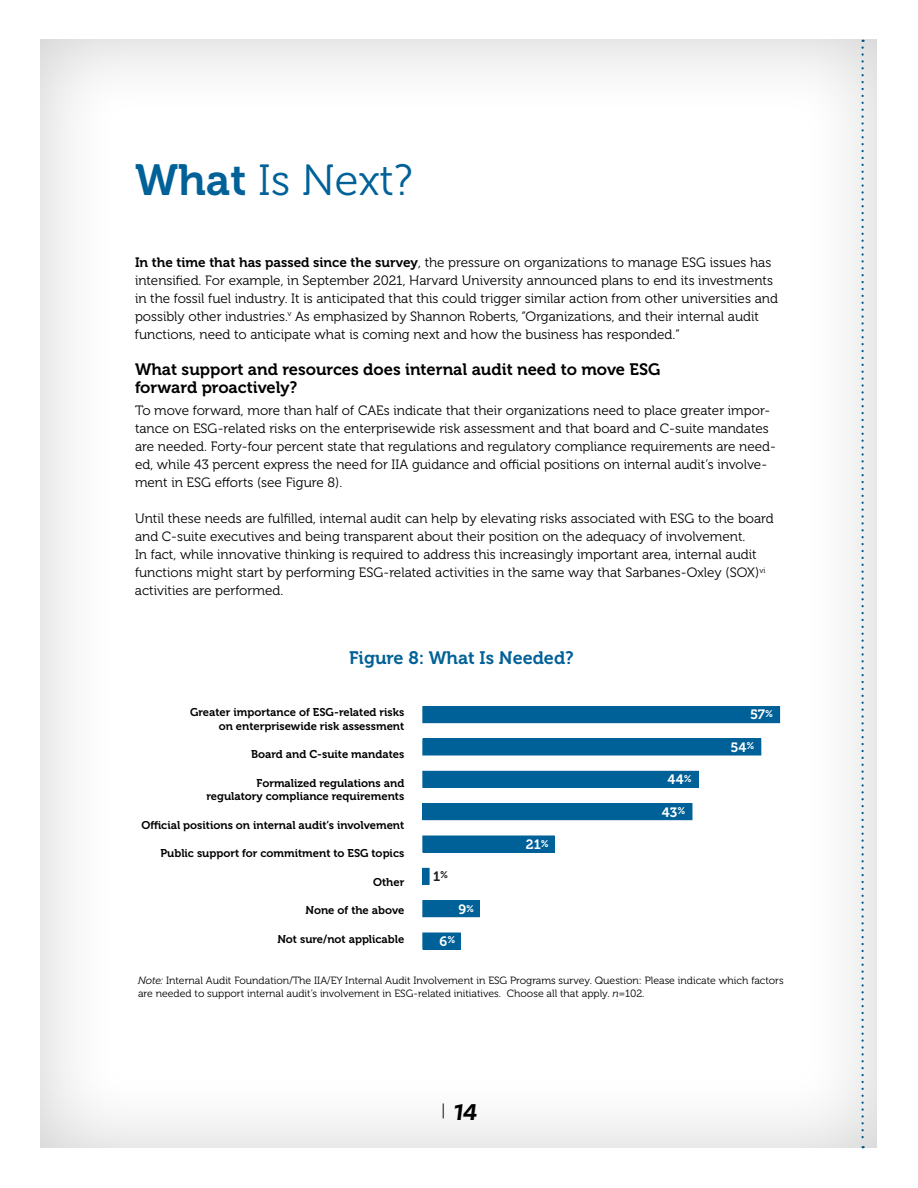
<style>
.page{position:relative;width:918px;height:1188px;background:#fff}
.page>*{position:absolute;margin:0;border:0;box-sizing:border-box;transform-origin:0 0}
.t1{font:43.5px "Museo 300";color:#006198}
.t2{font:italic 700 24px "Basic Sans";color:#000}
.t3{font:18px "Museo 700";color:#006198}
.t4{font:16.5px/18px "Museo 700";color:#000}
.t5{font:13.5px/18px "Museo 300";color:#000}
.t6{font:13.5px "Museo 700";color:#fff}
.t7{font:13.5px "Museo 700";color:#231f20}
.t8{font:11.25px/13.5px "Museo 700";color:#000;text-align:right}
.t9{font:10.5px/13.5px "Museo 300";color:#000}
.s1{font-family:"Museo 700"}
.s2{font-style:italic}
</style>
<div class="page">
<div style="left:27px;top:29px;width:863px;height:1120px;background:#000;opacity:.2"></div>
<div style="left:423px;top:707px;width:357px;height:16px;background:#006198"></div>
<div style="left:423px;top:706px;width:357px;height:17px;border:1px solid #006198"></div>
<div style="left:423px;top:739px;width:338px;height:16px;background:#006198"></div>
<div style="left:423px;top:771px;width:275px;height:16px;background:#006198"></div>
<div style="left:423px;top:771px;width:276px;height:17px;border:1px solid #006198"></div>
<div style="left:423px;top:804px;width:269px;height:16px;background:#006198"></div>
<div style="left:423px;top:803px;width:269px;height:17px;border:1px solid #006198"></div>
<div style="left:423px;top:836px;width:131px;height:16px;background:#006198"></div>
<div style="left:423px;top:868px;width:6px;height:16px;background:#006198"></div>
<div style="left:423px;top:901px;width:56px;height:16px;background:#006198"></div>
<div style="left:423px;top:900px;width:57px;height:17px;border:1px solid #006198"></div>
<div style="left:423px;top:933px;width:37px;height:16px;background:#006198"></div>
<h1 class="t1" style="left:135px;top:156px;width:279px"><span class="s1">What</span> Is Next?</h1>
<p class="t5" style="left:135px;top:253px;width:644px"><span class="s1">In the time that has passed since the survey</span>, the pressure on organizations to manage ESG issues has intensified. For example, in September 2021, Harvard University announced plans to end its investments in the fossil fuel industry. It is anticipated that this could trigger similar action from other universities and possibly other industries.<sup>v</sup> As emphasized by Shannon Roberts, “Organizations, and their internal audit functions, need to anticipate what is coming next and how the business has responded.”</p>
<p class="t4" style="left:135px;top:360px;width:527px">What support and resources does internal audit need to move ESG forward proactively?</p>
<p class="t5" style="left:135px;top:402px;width:643px">To move forward, more than half of CAEs indicate that their organizations need to place greater impor&shy;tance on ESG-related risks on the enterprisewide risk assessment and that board and C-suite mandates are needed. Forty-four percent state that regulations and regulatory compliance requirements are need&shy;ed, while 43 percent express the need for IIA guidance and official positions on internal audit’s involve&shy;ment in ESG efforts (see Figure 8).</p>
<p class="t5" style="left:135px;top:510px;width:640px">Until these needs are fulfilled, internal audit can help by elevating risks associated with ESG to the board and C-suite executives and being transparent about their position on the adequacy of involvement.<br>In fact, while innovative thinking is required to address this increasingly important area, internal audit functions might start by performing ESG-related activities in the same way that Sarbanes-Oxley (SOX)<sup>vi </sup>activities are performed.</p>
<h3 class="t3" style="left:349px;top:648px;width:226px">Figure 8: What Is Needed?</h3>
<p class="t8" style="left:190px;top:706px;width:216px">Greater importance of ESG-related risks on enterprisewide risk assessment</p>
<p class="t8" style="left:251px;top:748px;width:155px">Board and C-suite mandates</p>
<p class="t8" style="left:206px;top:776px;width:199px">Formalized regulations and regulatory compliance requirements</p>
<p class="t8" style="left:141px;top:818px;width:264px">Official positions on internal audit’s involvement</p>
<p class="t8" style="left:160px;top:847px;width:245px">Public support for commitment to ESG topics</p>
<p class="t8" style="left:373px;top:875px;width:33px">Other</p>
<p class="t8" style="left:305px;top:904px;width:100px">None of the above</p>
<p class="t8" style="left:277px;top:932px;width:128px">Not sure/not applicable</p>
<p class="t6" style="left:750px;top:707px;width:25px">57<sup>%</sup></p>
<p class="t6" style="left:731px;top:740px;width:25px">54<sup>%</sup></p>
<p class="t6" style="left:667px;top:772px;width:26px">44<sup>%</sup></p>
<p class="t6" style="left:662px;top:804px;width:25px">43<sup>%</sup></p>
<p class="t6" style="left:526px;top:837px;width:24px">21<sup>%</sup></p>
<p class="t7" style="left:433px;top:869px;width:17px">1<sup>%</sup></p>
<p class="t6" style="left:458px;top:902px;width:17px">9<sup>%</sup></p>
<p class="t6" style="left:440px;top:933px;width:17px">6<sup>%</sup></p>
<p class="t9" style="left:138px;top:974px;width:647px"><span class="s2">Note:</span> Internal Audit Foundation/The IIA/EY Internal Audit Involvement in ESG Programs survey. Question: Please indicate which factors are needed to support internal audit’s involvement in ESG-related initiatives. Choose all that apply. <span class="s2">n</span>=102.</p>
<h2 class="t2" style="left:441px;top:1097px;width:37px"><sup>|</sup> 14</h2>
</div>
